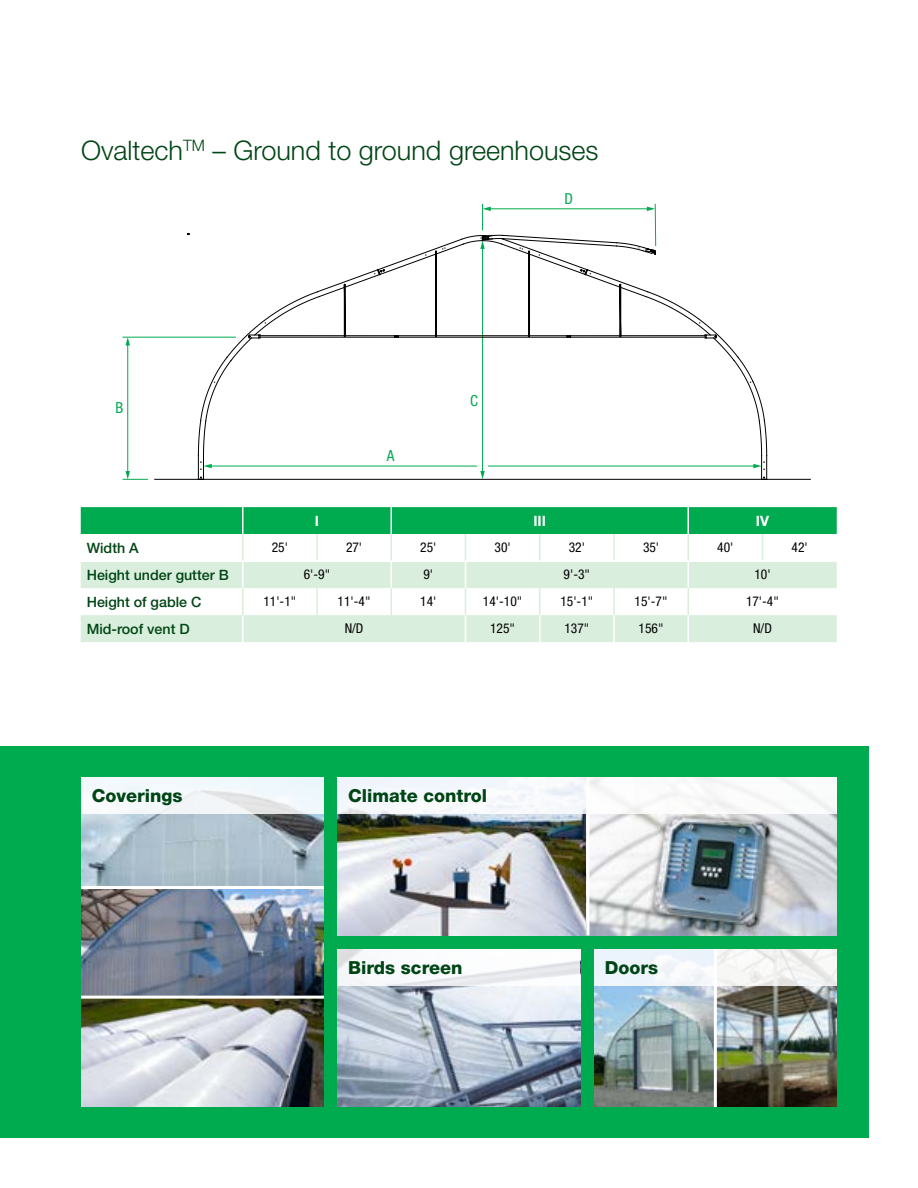
<style>
.page{position:relative;width:918px;height:1188px;background:#fff}
.page>*{position:absolute;margin:0;border:0;box-sizing:border-box;transform-origin:0 0}
.t1{font:300 27px "Helvetica Neue LT Std";color:#004515}
.t2{font:800 18px "Helvetica Neue LT Std";color:#004515}
.t3{font:condensed 15.3px "Helvetica Neue LT Std";color:#00aa4f}
.t4{font:500 14.25px "Helvetica Neue LT Std";color:#004515}
.t5{font:700 14.25px "Helvetica Neue LT Std";color:#fff}
.t6{font:condensed 13.5px "Helvetica Neue LT Std";color:#000}
</style>
<div class="page">
<hr style="left:122px;top:337px;width:114px;height:1px;background:#00aa4f">
<hr style="left:127px;top:344px;width:1px;height:129px;background:#00aa4f">
<svg style="left:123px;top:471px;width:25px;height:9px"></svg>
<svg style="left:126px;top:337px;width:4px;height:8px"></svg>
<hr style="left:155px;top:479px;width:655px;height:1px;background:#000">
<svg style="left:198px;top:203px;width:569px;height:277px"></svg>
<div style="left:0;top:746px;width:868px;height:392px;background:#00aa4f"></div>
<img style="left:81px;top:814px;width:243px;height:293px">
<img style="left:338px;top:986px;width:242px;height:121px">
<svg style="left:81px;top:778px;width:243px;height:36px;background:#f0f5f8"></svg>
<svg style="left:338px;top:949px;width:242px;height:37px;background:#f5f6f8"></svg>
<hr style="left:81px;top:886px;width:243px;height:3px;background:#fff">
<hr style="left:81px;top:996px;width:243px;height:3px;background:#fff">
<img style="left:338px;top:814px;width:499px;height:121px">
<svg style="left:81px;top:507px;width:756px;height:135px"></svg>
<img style="left:594px;top:986px;width:243px;height:121px">
<svg style="left:594px;top:949px;width:243px;height:37px;background:#f0f3f6"></svg>
<hr style="left:586px;top:778px;width:3px;height:157px;background:#fff">
<hr style="left:714px;top:949px;width:3px;height:158px;background:#fff">
<div style="left:338px;top:778px;width:499px;height:36px;background:#f8f9fc"></div>
<h1 class="t1" style="left:81px;top:134px;width:519px">Ovaltech<sup>TM</sup> – Ground to ground greenhouses</h1>
<p class="t3" style="left:115px;top:399px;width:9px">B</p>
<p class="t3" style="left:387px;top:447px;width:9px">A</p>
<p class="t3" style="left:470px;top:392px;width:9px">C</p>
<p class="t3" style="left:565px;top:190px;width:10px">D</p>
<p class="t5" style="left:315px;top:512px;width:6px">I</p>
<p class="t5" style="left:533px;top:512px;width:14px">III</p>
<p class="t5" style="left:756px;top:512px;width:15px">IV</p>
<p class="t4" style="left:87px;top:539px;width:53px">Width A</p>
<p class="t6" style="left:272px;top:540px;width:18px">25'</p>
<p class="t6" style="left:346px;top:540px;width:18px">27'</p>
<p class="t6" style="left:420px;top:540px;width:18px">25'</p>
<p class="t6" style="left:495px;top:540px;width:18px">30'</p>
<p class="t6" style="left:569px;top:540px;width:18px">32'</p>
<p class="t6" style="left:643px;top:540px;width:18px">35'</p>
<p class="t6" style="left:717px;top:540px;width:18px">40'</p>
<p class="t6" style="left:792px;top:540px;width:18px">42'</p>
<p class="t4" style="left:87px;top:566px;width:144px">Height under gutter B</p>
<p class="t6" style="left:304px;top:567px;width:28px">6'-9"</p>
<p class="t6" style="left:424px;top:567px;width:11px">9'</p>
<p class="t6" style="left:564px;top:567px;width:28px">9'-3"</p>
<p class="t6" style="left:754px;top:567px;width:18px">10'</p>
<p class="t4" style="left:87px;top:593px;width:116px">Height of gable C</p>
<p class="t6" style="left:263px;top:594px;width:34px">11'-1"</p>
<p class="t6" style="left:338px;top:594px;width:34px">11'-4"</p>
<p class="t6" style="left:420px;top:594px;width:18px">14'</p>
<p class="t6" style="left:483px;top:594px;width:41px">14'-10"</p>
<p class="t6" style="left:560px;top:594px;width:34px">15'-1"</p>
<p class="t6" style="left:635px;top:594px;width:34px">15'-7"</p>
<p class="t6" style="left:746px;top:594px;width:34px">17'-4"</p>
<p class="t4" style="left:87px;top:620px;width:104px">Mid-roof vent D</p>
<p class="t6" style="left:345px;top:621px;width:20px">N/D</p>
<p class="t6" style="left:490px;top:621px;width:26px">125"</p>
<p class="t6" style="left:564px;top:621px;width:26px">137"</p>
<p class="t6" style="left:639px;top:621px;width:26px">156"</p>
<p class="t6" style="left:753px;top:621px;width:20px">N/D</p>
<h2 class="t2" style="left:92px;top:785px;width:92px">Coverings</h2>
<h2 class="t2" style="left:348px;top:785px;width:141px">Climate control</h2>
<h2 class="t2" style="left:348px;top:957px;width:116px">Birds screen</h2>
<h2 class="t2" style="left:605px;top:957px;width:55px">Doors</h2>
</div>
